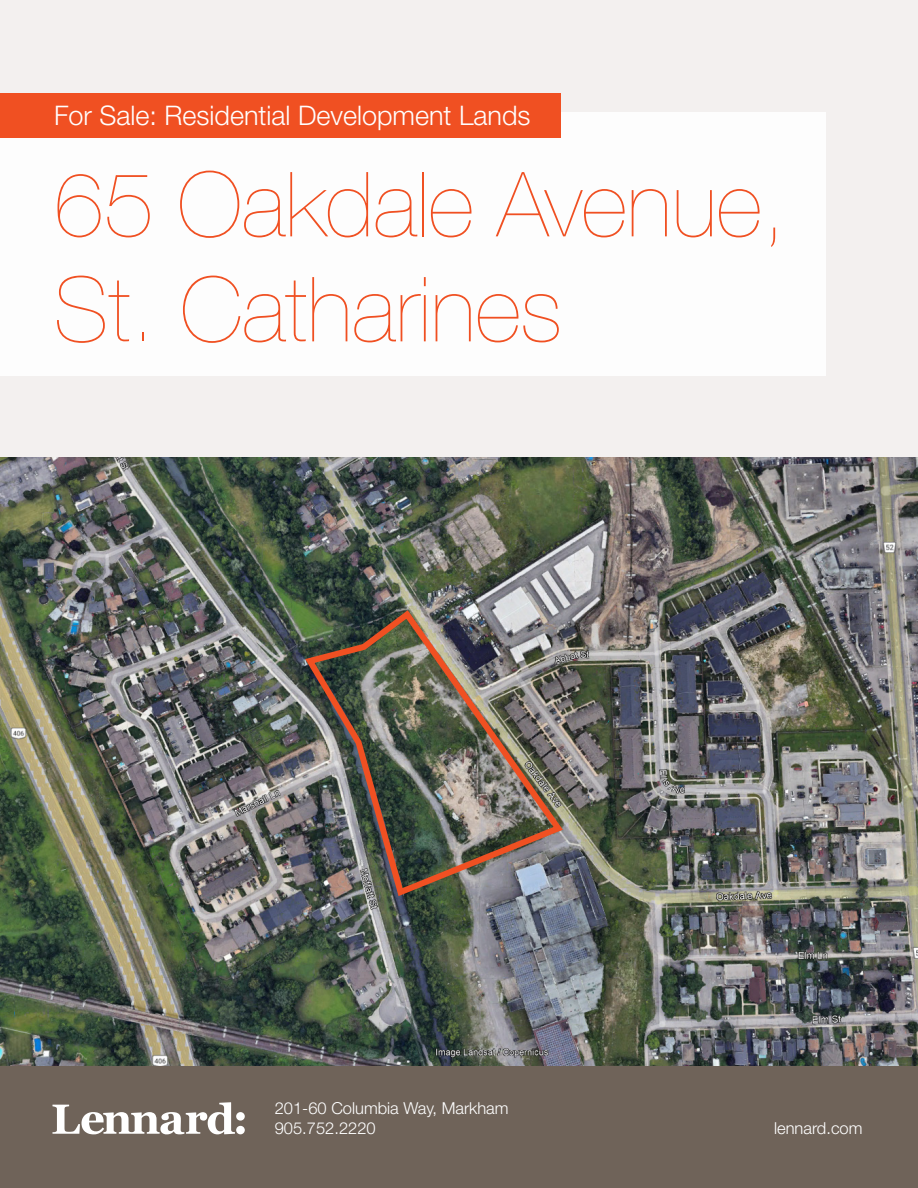
<style>
.page{position:relative;width:918px;height:1188px;background:#fff}
.page>*{position:absolute;margin:0;border:0;box-sizing:border-box;transform-origin:0 0}
.t1{font:200 90px/105px "Helvetica Neue LT Std";color:#f05022}
.t2{font:300 27px "Helvetica Neue LT Std";color:#fff}
.t3{font:300 16.5px/19.8px "Helvetica Neue LT Std";color:#fff}
</style>
<div class="page">
<div style="left:0;top:0;width:918px;height:1068px;background:#f3f0ef"></div>
<div style="left:0;top:113px;width:825px;height:263px;background:#fff"></div>
<div style="left:0;top:93px;width:561px;height:44px;background:#f05022"></div>
<img style="left:0;top:458px;width:918px;height:608px">
<div style="left:0;top:1066px;width:918px;height:122px;background:#6f6359"></div>
<svg style="left:53px;top:1102px;width:192px;height:32px"></svg>
<img style="left:301px;top:606px;width:267px;height:294px">
<h2 class="t2" style="left:54px;top:99px;width:478px">For Sale: Residential Development Lands</h2>
<h1 class="t1" style="left:54px;top:152px;width:734px">65 Oakdale Avenue,<br>St. Catharines</h1>
<p class="t3" style="left:275px;top:1098px;width:235px">201-60 Columbia Way, Markham<br>905.752.2220</p>
<p class="t3" style="left:774px;top:1118px;width:90px">lennard.com</p>
</div>
